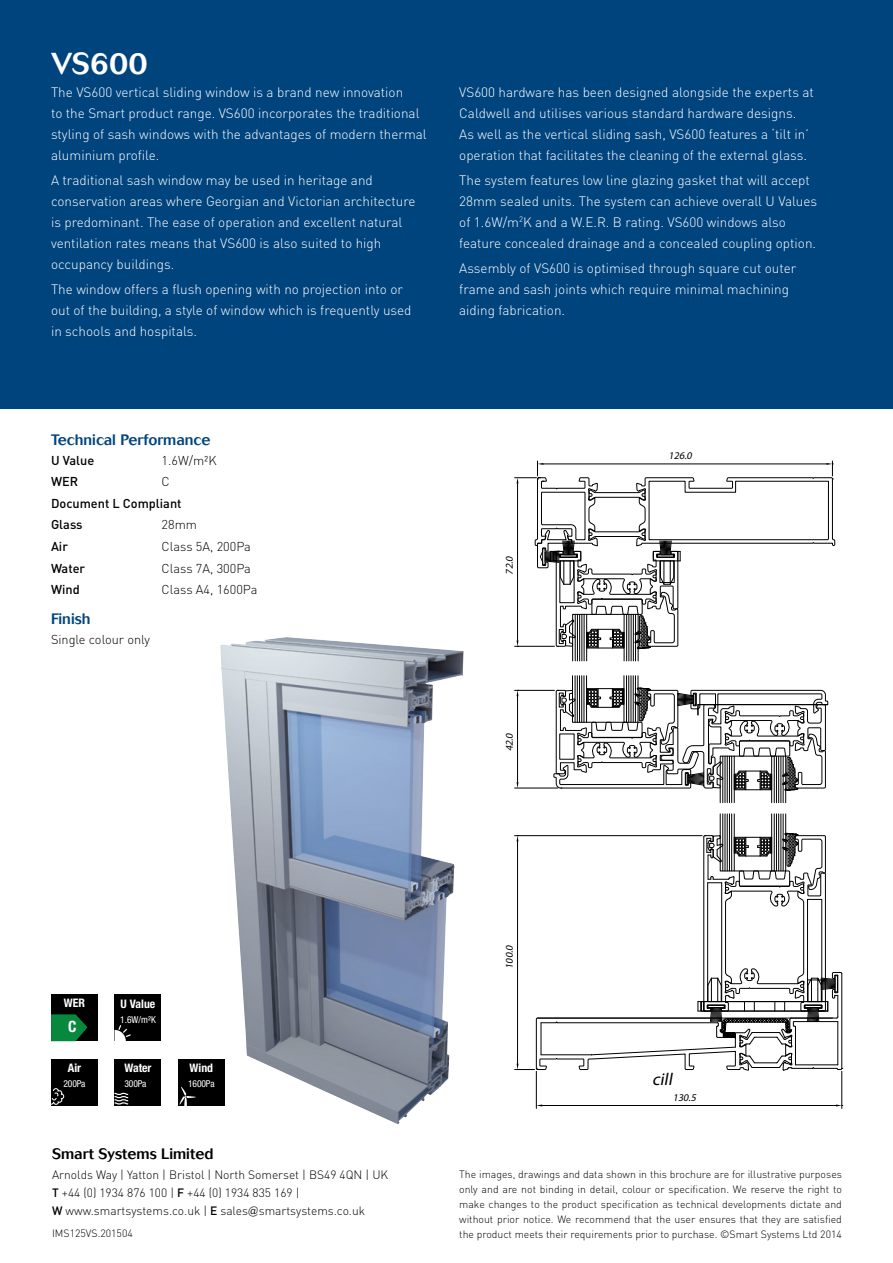
<style>
.page{position:relative;width:893px;height:1263px;background:#fff}
.page>*{position:absolute;margin:0;border:0;box-sizing:border-box;transform-origin:0 0}
.t1{font:500 30px "Cosmos";color:#fff}
.t2{font:italic 17.25px "Myriad Pro";color:#000}
.t3{font:700 condensed 15.6px "Helvetica Neue";color:#fff}
.t4{font:500 15px "Cosmos";color:#00447e}
.t5{font:500 15px "Cosmos";color:#000}
.t6{font:300 13.5px/21px "DIN";color:#fff}
.t7{font:300 12.75px "DIN";color:#000}
.t8{font:500 12.75px/21.6px "DIN";color:#000}
.t9{font:300 12px/18px "DIN";color:#000}
.t10{font:700 condensed 11.7px "Helvetica Neue";color:#fff}
.t11{font:300 10.5px/14.9px "DIN";color:#000;text-align:justify}
.t12{font:italic 10.35px "Myriad Pro";color:#000}
.t13{font:condensed 9.6px "Helvetica Neue";letter-spacing:-.015em;color:#fff}
.s1{font-weight:500}
.s2{font-family:"Cosmos"}
</style>
<div class="page">
<div style="left:0;top:0;width:893px;height:408px;background:#00447e"></div>
<hr style="left:536px;top:1071px;width:1px;height:37px;background:#000">
<hr style="left:841px;top:1071px;width:1px;height:37px;background:#000">
<div style="left:572px;top:614px;width:15px;height:47px;border:1px solid #000"></div>
<hr style="left:579px;top:614px;width:1px;height:47px;background:#000">
<hr style="left:582px;top:614px;width:1px;height:47px;background:#000">
<hr style="left:584px;top:614px;width:1px;height:47px;background:#000">
<hr style="left:577px;top:614px;width:1px;height:47px;background:#000">
<hr style="left:575px;top:614px;width:1px;height:47px;background:#000">
<hr style="left:626px;top:614px;width:1px;height:47px;background:#000">
<hr style="left:629px;top:614px;width:1px;height:47px;background:#000">
<hr style="left:635px;top:614px;width:1px;height:47px;background:#000">
<hr style="left:633px;top:614px;width:1px;height:47px;background:#000">
<hr style="left:631px;top:614px;width:1px;height:47px;background:#000">
<div style="left:771px;top:814px;width:15px;height:57px;border:1px solid #000"></div>
<hr style="left:727px;top:814px;width:1px;height:57px;background:#000">
<hr style="left:729px;top:814px;width:1px;height:57px;background:#000">
<hr style="left:731px;top:814px;width:1px;height:57px;background:#000">
<hr style="left:725px;top:814px;width:1px;height:57px;background:#000">
<hr style="left:722px;top:814px;width:1px;height:57px;background:#000">
<hr style="left:774px;top:814px;width:1px;height:57px;background:#000">
<hr style="left:776px;top:814px;width:1px;height:57px;background:#000">
<hr style="left:783px;top:814px;width:1px;height:57px;background:#000">
<hr style="left:781px;top:814px;width:1px;height:57px;background:#000">
<hr style="left:778px;top:814px;width:1px;height:57px;background:#000">
<svg style="left:515px;top:833px;width:328px;height:273px"></svg>
<svg style="left:515px;top:460px;width:321px;height:189px"></svg>
<hr style="left:515px;top:788px;width:43px;height:1px;background:#000">
<hr style="left:515px;top:690px;width:39px;height:1px;background:#000">
<hr style="left:517px;top:696px;width:1px;height:86px;background:#000">
<svg style="left:553px;top:675px;width:276px;height:128px"></svg>
<img style="left:220px;top:637px;width:244px;height:487px">
<div style="left:114px;top:1059px;width:47px;height:47px;background:#000"></div>
<svg style="left:114px;top:1092px;width:15px;height:13px"></svg>
<div style="left:178px;top:1059px;width:47px;height:47px;background:#000"></div>
<svg style="left:179px;top:1087px;width:17px;height:19px"></svg>
<div style="left:51px;top:1059px;width:47px;height:47px;background:#000"></div>
<svg style="left:51px;top:1088px;width:14px;height:17px"></svg>
<div style="left:114px;top:994px;width:47px;height:47px;background:#000"></div>
<svg style="left:114px;top:1025px;width:17px;height:16px"></svg>
<div style="left:51px;top:994px;width:47px;height:47px;background:#000"></div>
<svg style="left:51px;top:1014px;width:36px;height:27px"></svg>
<h1 class="t1" style="left:51px;top:46px;width:98px">VS600</h1>
<p class="t6" style="left:51px;top:81px;width:377px">The VS600 vertical sliding window is a brand new innovation<br>to the Smart product range. VS600 incorporates the traditional styling of sash windows with the advantages of modern thermal aluminium profile.</p>
<p class="t6" style="left:51px;top:169px;width:366px">A traditional sash window may be used in heritage and conservation areas where Georgian and Victorian architecture is predominant. The ease of operation and excellent natural ventilation rates means that VS600 is also suited to high occupancy buildings.</p>
<p class="t6" style="left:51px;top:279px;width:362px">The window offers a flush opening with no projection into or out of the building, a style of window which is frequently used in schools and hospitals.</p>
<p class="t6" style="left:459px;top:81px;width:356px">VS600 hardware has been designed alongside the experts at Caldwell and utilises various standard hardware designs.<br>As well as the vertical sliding sash, VS600 features a ‘tilt in’ operation that facilitates the cleaning of the external glass.</p>
<p class="t6" style="left:459px;top:170px;width:359px">The system features low line glazing gasket that will accept 28mm sealed units. The system can achieve overall U Values of 1.6W/m<sup>2</sup>K and a W.E.R. B rating. VS600 windows also feature concealed drainage and a concealed coupling option.</p>
<p class="t6" style="left:459px;top:258px;width:339px">Assembly of VS600 is optimised through square cut outer frame and sash joints which require minimal machining aiding fabrication.</p>
<p class="t4" style="left:51px;top:431px;width:161px">Technical Performance</p>
<p class="t8" style="left:51px;top:449px;width:45px">U Value</p>
<p class="t7" style="left:162px;top:452px;width:57px">1.6W/m²K</p>
<p class="t8" style="left:51px;top:470px;width:29px">WER</p>
<p class="t7" style="left:162px;top:474px;width:10px">C</p>
<p class="t8" style="left:51px;top:492px;width:132px">Document L Compliant<br>Glass</p>
<p class="t7" style="left:162px;top:517px;width:37px">28mm</p>
<p class="t8" style="left:51px;top:535px;width:18px">Air</p>
<p class="t7" style="left:162px;top:539px;width:91px">Class 5A, 200Pa</p>
<p class="t8" style="left:51px;top:557px;width:36px">Water</p>
<p class="t7" style="left:162px;top:560px;width:91px">Class 7A, 300Pa</p>
<p class="t8" style="left:51px;top:578px;width:30px">Wind</p>
<p class="t7" style="left:162px;top:582px;width:97px">Class A4, 1600Pa</p>
<p class="t4" style="left:51px;top:610px;width:41px">Finish</p>
<p class="t7" style="left:51px;top:631px;width:100px">Single colour only</p>
<p class="t12" style="left:503px;top:575px;width:22px;rotate:-90deg">72.0</p>
<p class="t12" style="left:503px;top:751px;width:22px;rotate:-90deg">42.0</p>
<p class="t12" style="left:669px;top:449px;width:27px">126.0</p>
<p class="t10" style="left:64px;top:996px;width:23px">WER</p>
<p class="t10" style="left:121px;top:996px;width:36px">U Value</p>
<p class="t3" style="left:68px;top:1017px;width:10px">C</p>
<p class="t13" style="left:120px;top:1014px;width:37px">1.6W/m²K</p>
<p class="t10" style="left:68px;top:1061px;width:15px">Air</p>
<p class="t10" style="left:190px;top:1061px;width:25px">Wind</p>
<p class="t13" style="left:64px;top:1078px;width:23px">200Pa</p>
<p class="t10" style="left:124px;top:1061px;width:29px">Water</p>
<p class="t13" style="left:125px;top:1078px;width:23px">300Pa</p>
<p class="t13" style="left:188px;top:1078px;width:28px">1600Pa</p>
<p class="t5" style="left:52px;top:1145px;width:163px">Smart Systems Limited</p>
<p class="t9" style="left:52px;top:1166px;width:338px">Arnolds Way | Yatton | Bristol | North Somerset | BS49 4QN | UK<br><span class="s1">T</span> +44 (0) 1934 876 100 | <span class="s1">F</span> +44 (0) 1934 835 169 |<br><span class="s1">W</span> www.smartsystems.co.uk | <span class="s1">E</span> sales<span class="s2">@</span>smartsystems.co.uk</p>
<p class="t11" style="left:52px;top:1226px;width:82px">IMS125VS.201504</p>
<p class="t12" style="left:503px;top:969px;width:27px;rotate:-90deg">100.0</p>
<p class="t2" style="left:652px;top:1069px;width:25px">cill</p>
<p class="t12" style="left:673px;top:1091px;width:27px">130.5</p>
<p class="t11" style="left:459px;top:1166px;width:384px">The images, drawings and data shown in this brochure are for illustrative purposes only and are not binding in detail, colour or specification. We reserve the right to make changes to the product specification as technical developments dictate and without prior notice. We recommend that the user ensures that they are satisfied the product meets their requirements prior to purchase. ©Smart Systems Ltd 2014</p>
</div>
